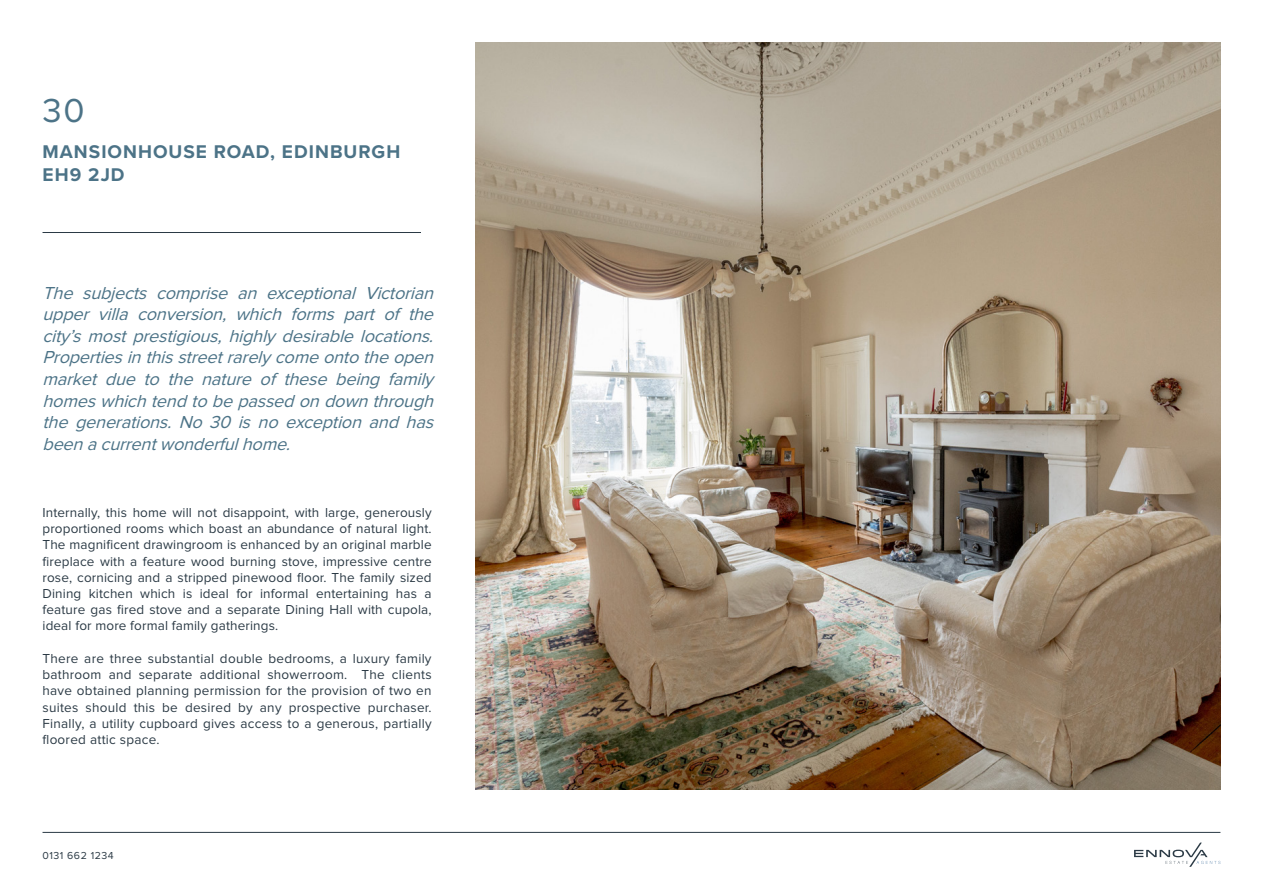
<style>
.page{position:relative;width:1263px;height:893px;background:#fff}
.page>*{position:absolute;margin:0;border:0;box-sizing:border-box;transform-origin:0 0}
.t1{font:34.5px "Proxima Nova";color:#4c7387}
.t2{font:700 19.05px/23px "Proxima Nova";letter-spacing:.055em;color:#4c7387}
.t3{font:italic 18px/21.6px "Proxima Nova";letter-spacing:-.01em;color:#4c7387}
.t4{font:13.5px/16.2px "Proxima Nova";letter-spacing:.015em;color:#2b3a45;text-align:justify}
.t5{font:10.5px "Proxima Nova";letter-spacing:.05em;color:#2b3a45}
</style>
<div class="page">
<svg style="left:1134px;top:843px;width:86px;height:24px"></svg>
<hr style="left:43px;top:832px;width:1177px;height:1px;background:#2b3a45">
<hr style="left:43px;top:232px;width:378px;height:1px;background:#2b3a45">
<img style="left:476px;top:43px;width:744px;height:746px">
<p class="t1" style="left:43px;top:94px;width:44px">30</p>
<p class="t2" style="left:43px;top:140px;width:359px">MANSIONHOUSE ROAD, EDINBURGH<br>EH9 2JD</p>
<p class="t3" style="left:43px;top:282px;width:397px">The subjects comprise an exceptional Victorian upper villa conversion, which forms part of the city ’s most prestigious, highly desirable locations.<br>Propertiesin thisstreetrarely come onto the open market due to the nature of these being family homeswhich tend to be passed on down through the generations. No 30 is no exception and has been a currentwonderfulhome.</p>
<p class="t4" style="left:43px;top:505px;width:391px">Internally, this home will not disappoint, with large, generously proportioned rooms which boast an abundance of natural light.<br>The magnificent drawingroom is enhanced by an original marble fireplace with a feature wood burning stove, impressive centre rose, cornicing and a stripped pinewood floor. The family sized Dining kitchen which is ideal for informal entertaining has a feature gas fired stove and a separate Dining Hall with cupola, ideal for more formal family gatherings.</p>
<p class="t4" style="left:43px;top:651px;width:391px">There are three substantial double bedrooms, a luxury family bathroom and separate additional showerroom. The clients have obtained planning permission for the provision of two en suites should this be desired by any prospective purchaser.<br>Finally, a utility cupboard gives access to a generous, partially floored attic space.</p>
<p class="t5" style="left:43px;top:850px;width:73px">0131 662 1234</p>
</div>
